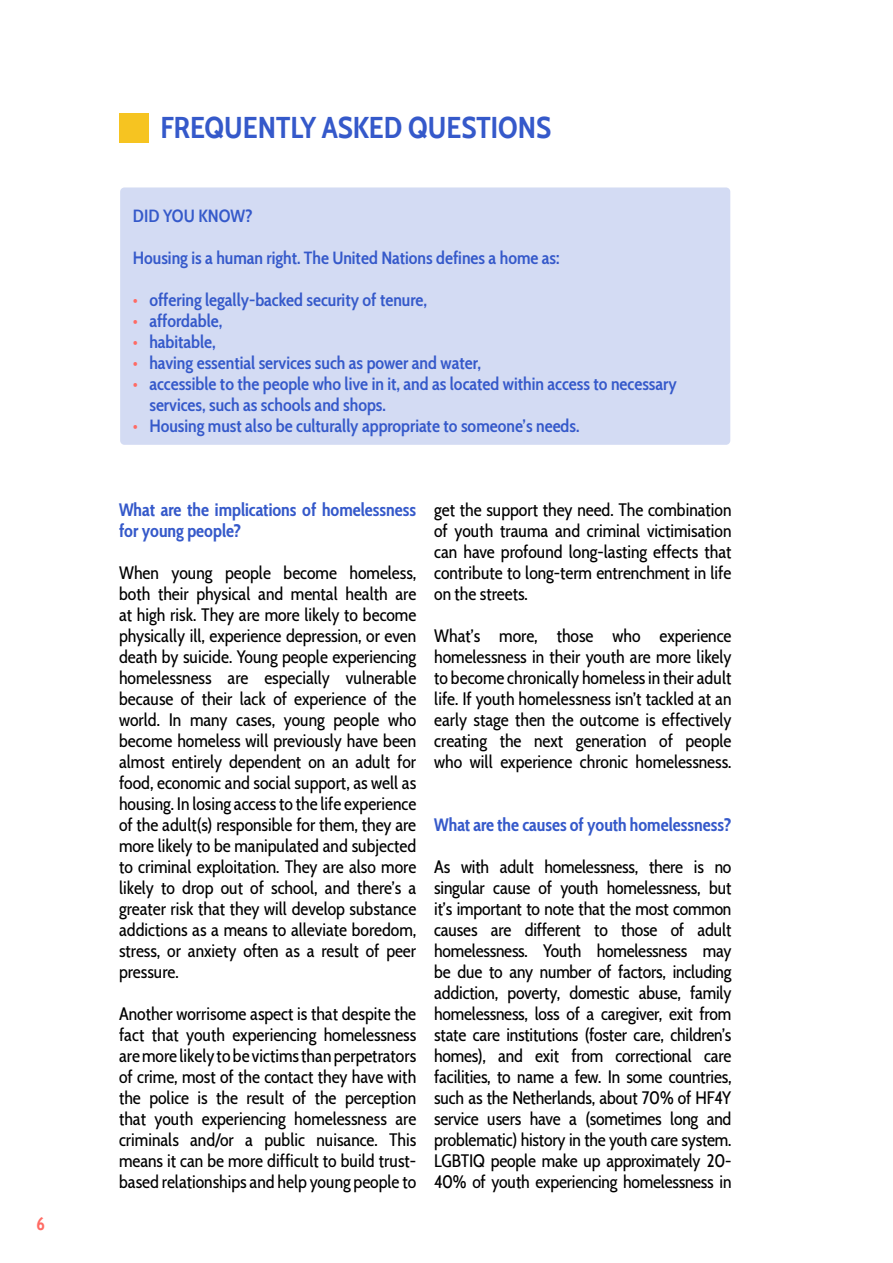
<style>
.page{position:relative;width:893px;height:1263px;background:#fff}
.page>*{position:absolute;margin:0;border:0;box-sizing:border-box;transform-origin:0 0}
.body{font:700 30px "Cabin Condensed";color:#3559ca}
.body-2{font:18px/21px "Cabin Condensed";color:#000;text-align:justify}
.body-3{font:600 18px/21px "Cabin Condensed";color:#3559ca}
.body-4{font:700 18px/21px "Cabin Condensed";color:#3559ca}
.t1{font:700 18px "Cabin Condensed";color:#ff6b64}
.s1{font-weight:400;color:#ff6b64}
</style>
<div class="page">
<div style="left:119px;top:113px;width:30px;height:29px;background:#f6c421"></div>
<div style="left:120px;top:187px;width:610px;height:258px;background:#d3dbf3;border-radius:4px"></div>
<p class="t1" style="left:36px;top:1210px;width:10px">6</p>
<p class="body" style="left:160px;top:104px;width:392px">FREQUENTLY ASKED QUESTIONS</p>
<p class="body-3" style="left:133px;top:204px;width:121px">DID YOU KNOW?</p>
<p class="body-3" style="left:133px;top:246px;width:428px">Housing is a human right. The United Nations defines a home as:</p>
<p class="body-3" style="left:133px;top:288px;width:296px"><span class="s1">•</span> offering legally-backed security of tenure,</p>
<p class="body-3" style="left:133px;top:309px;width:91px"><span class="s1">•</span> affordable,</p>
<p class="body-3" style="left:133px;top:330px;width:84px"><span class="s1">•</span> habitable,</p>
<p class="body-3" style="left:133px;top:351px;width:350px"><span class="s1">•</span> having essential services such as power and water,</p>
<p class="body-3" style="left:149px;top:372px;width:529px;text-indent:-16px"><span class="s1">•</span> accessible to the people who live in it, and as located within access to necessary services, such as schools and shops.</p>
<p class="body-3" style="left:133px;top:414px;width:448px"><span class="s1">•</span> Housing must also be culturally appropriate to someone’s needs.</p>
<p class="body-4" style="left:119px;top:498px;width:299px">What are the implications of homelessness for young people?</p>
<p class="body-2" style="left:119px;top:561px;width:299px">When young people become homeless, both their physical and mental health are at high risk. They are more likely to become physically ill, experience depression, or even death by suicide. Young people experiencing homelessness are especially vulnerable because of their lack of experience of the world. In many cases, young people who become homeless will previously have been almost entirely dependent on an adult for food, economic and social support, as well as housing. In losing access to the life experience of the adult(s) responsible for them, they are more likely to be manipulated and subjected to criminal exploitation. They are also more likely to drop out of school, and there’s a greater risk that they will develop substance addictions as a means to alleviate boredom, stress, or anxiety often as a result of peer pressure.</p>
<p class="body-2" style="left:119px;top:1002px;width:299px">Another worrisome aspect is that despite the fact that youth experiencing homelessness are more likely to be victims than perpetrators of crime, most of the contact they have with the police is the result of the perception that youth experiencing homelessness are criminals and/or a public nuisance. This means it can be more difficult to build trust&shy;based relationships and help young people to</p>
<p class="body-2" style="left:434px;top:498px;width:299px">get the support they need. The combination of youth trauma and criminal victimisation can have profound long-lasting effects that contribute to long-term entrenchment in life on the streets.</p>
<p class="body-2" style="left:434px;top:624px;width:299px">What’s more, those who experience homelessness in their youth are more likely to become chronically homeless in their adult life. If youth homelessness isn’t tackled at an early stage then the outcome is effectively creating the next generation of people who will experience chronic homelessness.</p>
<p class="body-4" style="left:434px;top:813px;width:299px">What are the causes of youth homelessness?</p>
<p class="body-2" style="left:434px;top:855px;width:299px">As with adult homelessness, there is no singular cause of youth homelessness, but it’s important to note that the most common causes are different to those of adult homelessness. Youth homelessness may be due to any number of factors, including addiction, poverty, domestic abuse, family homelessness, loss of a caregiver, exit from state care institutions (foster care, children’s homes), and exit from correctional care facilities, to name a few. In some countries, such as the Netherlands, about 70% of HF4Y service users have a (sometimes long and problematic) history in the youth care system.<br>LGBTIQ people make up approximately 20- 40% of youth experiencing homelessness in</p>
</div>
